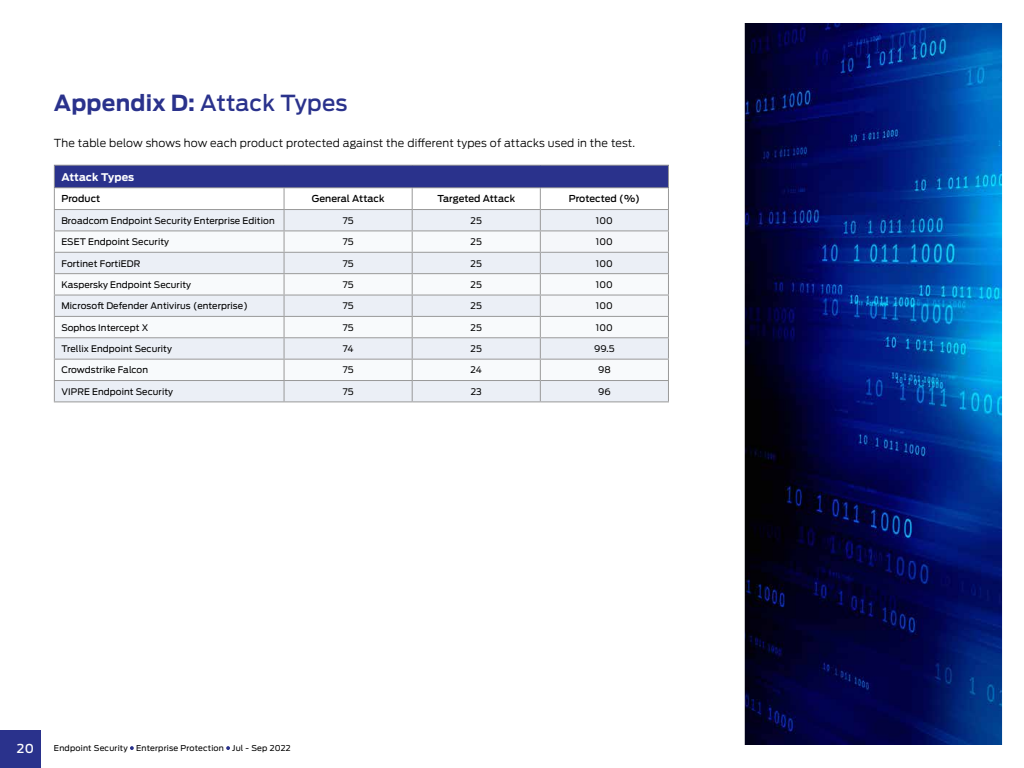
<style>
.page{position:relative;width:1024px;height:768px;background:#fff}
.page>*{position:absolute;margin:0;border:0;box-sizing:border-box;transform-origin:0 0}
.t1{font:500 22px "Ford Antenna";letter-spacing:.005em;color:#2a328c}
.t2{font:500 12.2px "Ford Antenna";color:#fff}
.t3{font:300 11px "Ford Antenna";letter-spacing:.015em;color:#000}
.t4{font:700 10.5px "Ford Antenna";letter-spacing:.005em;color:#fff}
.t5{font:500 9.5px "Ford Antenna";letter-spacing:.005em;color:#000}
.t6{font:9px "Ford Antenna";letter-spacing:.01em;color:#000}
.t7{font:8px "Ford Antenna";letter-spacing:.025em;color:#000}
.s1{font-weight:700}
</style>
<div class="page">
<svg style="left:130px;top:746px;width:4px;height:4px"></svg>
<svg style="left:226px;top:746px;width:4px;height:4px"></svg>
<div style="left:0;top:730px;width:41px;height:38px;background:#2a328c"></div>
<div style="left:54px;top:165px;width:614px;height:23px;background:#2a328c"></div>
<div style="left:55px;top:210px;width:485px;height:191px;background:#ebeff6"></div>
<svg style="left:55px;top:231px;width:485px;height:149px"></svg>
<hr style="left:54px;top:165px;width:230px;height:1px;background:#999">
<hr style="left:284px;top:165px;width:128px;height:1px;background:#999">
<hr style="left:412px;top:165px;width:128px;height:1px;background:#999">
<hr style="left:540px;top:165px;width:129px;height:1px;background:#999">
<hr style="left:54px;top:187px;width:230px;height:1px;background:#999">
<hr style="left:284px;top:187px;width:128px;height:1px;background:#999">
<hr style="left:412px;top:187px;width:128px;height:1px;background:#999">
<hr style="left:54px;top:209px;width:230px;height:1px;background:#999">
<hr style="left:284px;top:209px;width:128px;height:1px;background:#999">
<hr style="left:412px;top:209px;width:128px;height:1px;background:#999">
<hr style="left:54px;top:230px;width:230px;height:1px;background:#999">
<hr style="left:284px;top:230px;width:128px;height:1px;background:#999">
<hr style="left:412px;top:230px;width:128px;height:1px;background:#999">
<hr style="left:54px;top:252px;width:230px;height:1px;background:#999">
<hr style="left:284px;top:252px;width:128px;height:1px;background:#999">
<hr style="left:412px;top:252px;width:128px;height:1px;background:#999">
<hr style="left:54px;top:273px;width:230px;height:1px;background:#999">
<hr style="left:284px;top:273px;width:128px;height:1px;background:#999">
<hr style="left:412px;top:273px;width:128px;height:1px;background:#999">
<hr style="left:54px;top:316px;width:230px;height:1px;background:#999">
<hr style="left:54px;top:337px;width:230px;height:1px;background:#999">
<hr style="left:54px;top:359px;width:230px;height:1px;background:#999">
<hr style="left:54px;top:380px;width:230px;height:1px;background:#999">
<hr style="left:54px;top:401px;width:230px;height:1px;background:#999">
<hr style="left:284px;top:316px;width:128px;height:1px;background:#999">
<hr style="left:284px;top:337px;width:128px;height:1px;background:#999">
<hr style="left:284px;top:359px;width:128px;height:1px;background:#999">
<hr style="left:284px;top:380px;width:128px;height:1px;background:#999">
<hr style="left:284px;top:401px;width:128px;height:1px;background:#999">
<hr style="left:412px;top:316px;width:128px;height:1px;background:#999">
<hr style="left:412px;top:337px;width:128px;height:1px;background:#999">
<hr style="left:412px;top:359px;width:128px;height:1px;background:#999">
<hr style="left:412px;top:380px;width:128px;height:1px;background:#999">
<hr style="left:412px;top:401px;width:128px;height:1px;background:#999">
<hr style="left:540px;top:401px;width:129px;height:1px;background:#999">
<hr style="left:54px;top:295px;width:230px;height:1px;background:#999">
<svg style="left:54px;top:166px;width:1px;height:235px"></svg>
<hr style="left:284px;top:295px;width:128px;height:1px;background:#999">
<svg style="left:284px;top:188px;width:1px;height:213px"></svg>
<hr style="left:412px;top:295px;width:128px;height:1px;background:#999">
<svg style="left:412px;top:188px;width:1px;height:213px"></svg>
<svg style="left:540px;top:166px;width:129px;height:235px"></svg>
<hr style="left:540px;top:380px;width:129px;height:1px;background:#999">
<svg style="left:744px;top:23px;width:259px;height:722px;background:#032068"></svg>
<h1 class="t1" style="left:54px;top:83px;width:295px"><span class="s1">Appendix D:</span> Attack Types</h1>
<p class="t3" style="left:54px;top:133px;width:583px">The table below shows how each product protected against the different types of attacks used in the test.</p>
<p class="t4" style="left:61px;top:167px;width:74px">Attack Types</p>
<p class="t5" style="left:61px;top:191px;width:40px">Product</p>
<p class="t5" style="left:312px;top:191px;width:74px">General Attack</p>
<p class="t5" style="left:437px;top:191px;width:79px">Targeted Attack</p>
<p class="t5" style="left:569px;top:191px;width:73px">Protected (%)</p>
<p class="t6" style="left:61px;top:213px;width:215px">Broadcom Endpoint Security Enterprise Edition</p>
<p class="t6" style="left:343px;top:213px;width:12px">75</p>
<p class="t6" style="left:471px;top:213px;width:13px">25</p>
<p class="t6" style="left:596px;top:213px;width:18px">100</p>
<p class="t6" style="left:61px;top:234px;width:109px">ESET Endpoint Security</p>
<p class="t6" style="left:343px;top:234px;width:12px">75</p>
<p class="t6" style="left:471px;top:234px;width:13px">25</p>
<p class="t6" style="left:596px;top:234px;width:18px">100</p>
<p class="t6" style="left:61px;top:256px;width:80px">Fortinet FortiEDR</p>
<p class="t6" style="left:343px;top:256px;width:12px">75</p>
<p class="t6" style="left:471px;top:256px;width:13px">25</p>
<p class="t6" style="left:596px;top:256px;width:18px">100</p>
<p class="t6" style="left:61px;top:277px;width:131px">Kaspersky Endpoint Security</p>
<p class="t6" style="left:343px;top:277px;width:12px">75</p>
<p class="t6" style="left:471px;top:277px;width:13px">25</p>
<p class="t6" style="left:596px;top:277px;width:18px">100</p>
<p class="t6" style="left:61px;top:298px;width:188px">Microsoft Defender Antivirus (enterprise)</p>
<p class="t6" style="left:343px;top:298px;width:12px">75</p>
<p class="t6" style="left:471px;top:298px;width:13px">25</p>
<p class="t6" style="left:596px;top:298px;width:18px">100</p>
<p class="t6" style="left:61px;top:320px;width:88px">Sophos Intercept X</p>
<p class="t6" style="left:343px;top:320px;width:12px">75</p>
<p class="t6" style="left:471px;top:320px;width:13px">25</p>
<p class="t6" style="left:596px;top:320px;width:18px">100</p>
<p class="t6" style="left:61px;top:341px;width:112px">Trellix Endpoint Security</p>
<p class="t6" style="left:343px;top:341px;width:12px">74</p>
<p class="t6" style="left:471px;top:341px;width:13px">25</p>
<p class="t6" style="left:594px;top:341px;width:22px">99.5</p>
<p class="t6" style="left:61px;top:362px;width:88px">Crowdstrike Falcon</p>
<p class="t6" style="left:343px;top:362px;width:12px">75</p>
<p class="t6" style="left:471px;top:362px;width:13px">24</p>
<p class="t6" style="left:598px;top:362px;width:14px">98</p>
<p class="t6" style="left:61px;top:384px;width:113px">VIPRE Endpoint Security</p>
<p class="t6" style="left:343px;top:384px;width:12px">75</p>
<p class="t6" style="left:471px;top:384px;width:13px">23</p>
<p class="t6" style="left:598px;top:384px;width:14px">96</p>
<h2 class="t2" style="left:17px;top:738px;width:19px">20</h2>
<p class="t7" style="left:54px;top:741px;width:238px">Endpoint Security Enterprise Protection Jul - Sep 2022</p>
</div>
